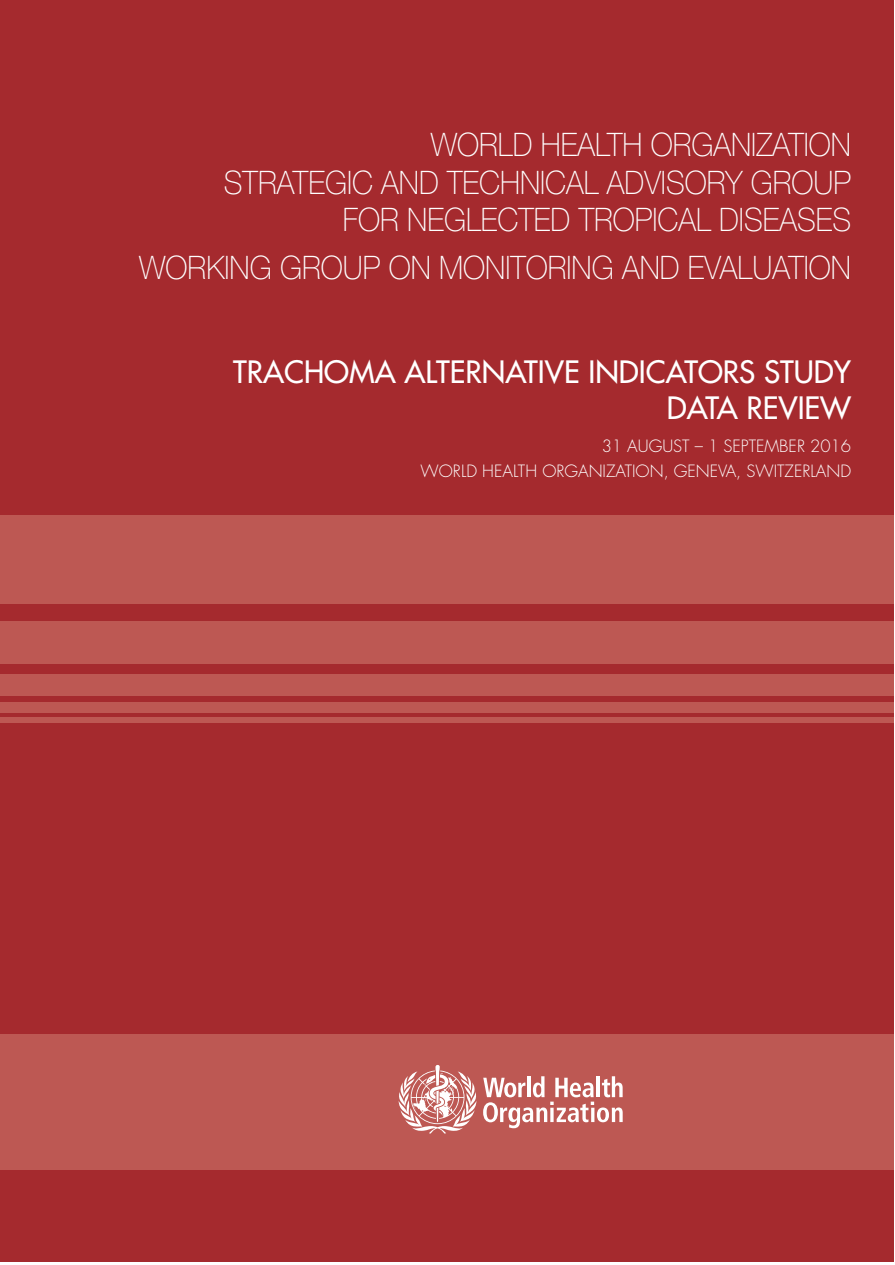
<style>
.page{position:relative;width:895px;height:1265px;background:#fff}
.page>*{position:absolute;margin:0;border:0;box-sizing:border-box;transform-origin:0 0}
.t1{font:100 32.4px/37.5px "Helvetica Neue";color:#fff;text-align:right;scale:.92 1}
.t2{font:30px "Futura LT";color:#fff}
.t3{font:300 16.5px "Futura LT";color:#fff}
</style>
<div class="page">
<div style="left:0;top:0;width:893px;height:1262px;background:#a52a2e"></div>
<div style="left:0;top:1034px;width:893px;height:135px;background:#bd5853"></div>
<svg style="left:398px;top:1065px;width:224px;height:68px"></svg>
<div style="left:0;top:515px;width:893px;height:89px;background:#bd5853"></div>
<div style="left:0;top:621px;width:893px;height:42px;background:#bd5853"></div>
<div style="left:0;top:674px;width:893px;height:21px;background:#bd5853"></div>
<div style="left:0;top:701px;width:893px;height:11px;background:#bd5853"></div>
<div style="left:0;top:717px;width:893px;height:5px;background:#bd5853"></div>
<p class="t1" style="left:224px;top:126px;width:683px">WORLD HEALTH ORGANIZATION<br>STRATEGIC AND TECHNICAL ADVISORY GROUP<br>FOR NEGLECTED TROPICAL DISEASES</p>
<p class="t1" style="left:139px;top:249px;width:775px">WORKING GROUP ON MONITORING AND EVALUATION</p>
<p class="t2" style="left:233px;top:352px;width:619px">TRACHOMA ALTERNATIVE INDICATORS STUDY</p>
<p class="t2" style="left:666px;top:388px;width:186px">DATA REVIEW</p>
<p class="t3" style="left:601px;top:435px;width:251px">31 AUGUST – 1 SEPTEMBER 2016</p>
<p class="t3" style="left:420px;top:461px;width:432px">WORLD HEALTH ORGANIZATION, GENEVA, SWITZERLAND</p>
</div>
